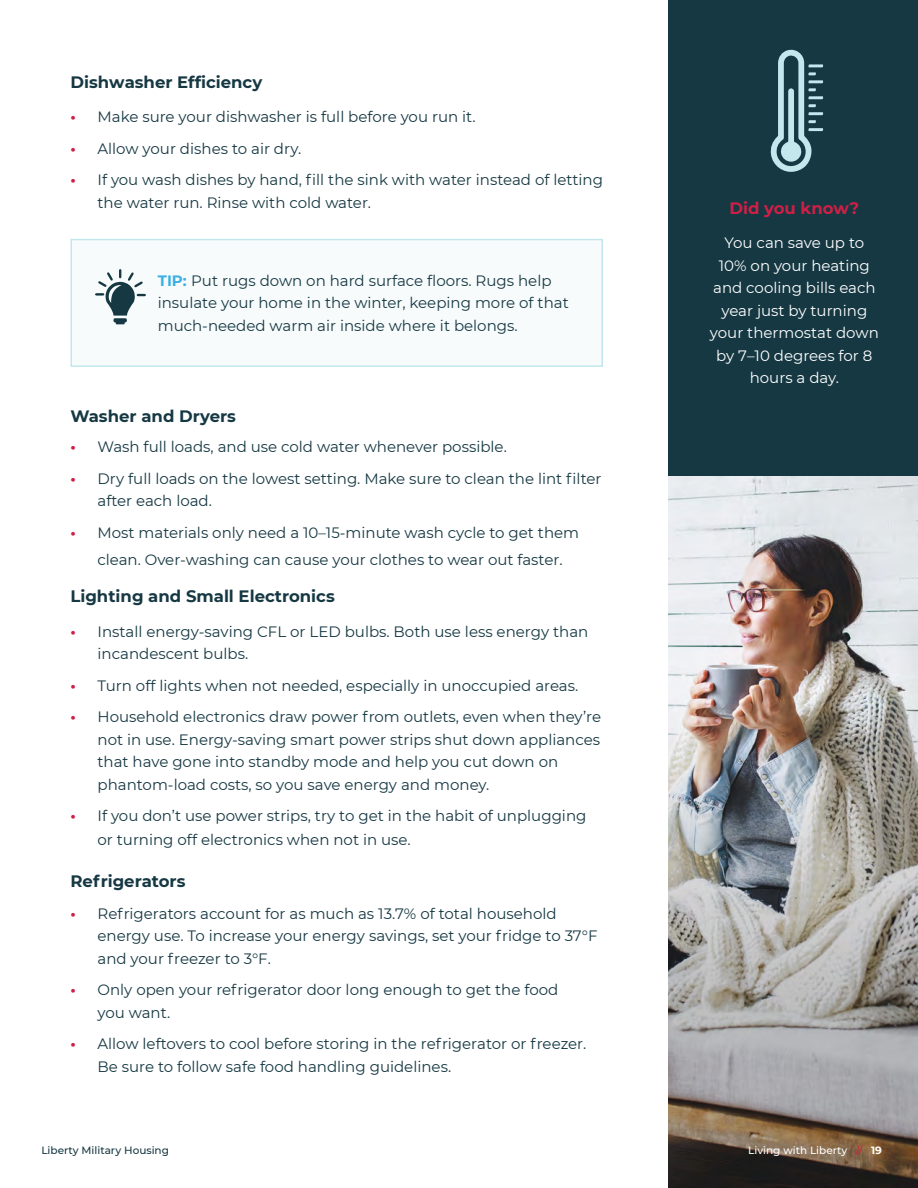
<style>
.page{position:relative;width:918px;height:1188px;background:#fff}
.page>*{position:absolute;margin:0;border:0;box-sizing:border-box;transform-origin:0 0}
.t1{font:700 16.5px "Montserrat";color:#163843}
.t2{font:700 16.5px "Montserrat";color:#cf1f46}
.t3{font:15px/22.5px "Montserrat";color:#163843}
.t4{font:15px/22.5px "Montserrat";color:#fff;text-align:center}
.t5{font:500 10.5px "Montserrat";color:#163843}
.t6{font:500 10.5px "Montserrat";color:#fff}
.s1{font-weight:700;color:#cf1f46}
.s2{font-weight:700;color:#3cafe4}
.s3{color:#cf1f46}
.s4{font-weight:700}
</style>
<div class="page">
<img style="left:668px;top:475px;width:250px;height:177px">
<img style="left:668px;top:652px;width:250px;height:536px">
<div style="left:668px;top:0;width:250px;height:475px;background:#163843"></div>
<svg style="left:770px;top:49px;width:53px;height:123px"></svg>
<div style="left:70px;top:239px;width:533px;height:128px;background:#f7fbfc;border:2px solid #c3e7ed"></div>
<svg style="left:95px;top:269px;width:51px;height:55px"></svg>
<p class="t1" style="left:70px;top:70px;width:193px">Dishwasher Efficiency</p>
<p class="t3" style="left:70px;top:105px;width:407px"><span class="s1">•</span> Make sure your dishwasher is full before you run it.</p>
<p class="t3" style="left:70px;top:137px;width:232px"><span class="s1">•</span> Allow your dishes to air dry.</p>
<p class="t3" style="left:98px;top:168px;width:507px;text-indent:-27px"><span class="s1">•</span> If you wash dishes by hand, fill the sink with water instead of letting the water run. Rinse with cold water.</p>
<p class="t3" style="left:158px;top:269px;width:412px"><span class="s2">TIP:</span> Put rugs down on hard surface floors. Rugs help insulate your home in the winter, keeping more of that much-needed warm air inside where it belongs.</p>
<p class="t1" style="left:70px;top:405px;width:167px">Washer and Dryers</p>
<p class="t3" style="left:70px;top:435px;width:438px"><span class="s1">•</span> Wash full loads, and use cold water whenever possible.</p>
<p class="t3" style="left:97px;top:467px;width:506px;text-indent:-27px"><span class="s1">•</span> Dry full loads on the lowest setting. Make sure to clean the lint filter after each load.</p>
<p class="t3" style="left:97px;top:519px;width:483px;line-height:27px;text-indent:-27px"><span class="s1">•</span> Most materials only need a 10–15-minute wash cycle to get them clean. Over-washing can cause your clothes to wear out faster.</p>
<p class="t1" style="left:70px;top:585px;width:266px">Lighting and Small Electronics</p>
<p class="t3" style="left:98px;top:620px;width:492px;text-indent:-27px"><span class="s1">•</span> Install energy-saving CFL or LED bulbs. Both use less energy than incandescent bulbs.</p>
<p class="t3" style="left:70px;top:674px;width:509px"><span class="s1">•</span> Turn off lights when not needed, especially in unoccupied areas.</p>
<p class="t3" style="left:97px;top:705px;width:505px;text-indent:-27px"><span class="s1">•</span> Household electronics draw power from outlets, even when they’re not in use. Energy-saving smart power strips shut down appliances that have gone into standby mode and help you cut down on phantom-load costs, so you save energy and money.</p>
<p class="t3" style="left:98px;top:804px;width:490px;line-height:24px;text-indent:-27px"><span class="s1">•</span> If you don’t use power strips, try to get in the habit of unplugging or turning off electronics when not in use.</p>
<p class="t1" style="left:70px;top:870px;width:116px">Refrigerators</p>
<p class="t3" style="left:98px;top:902px;width:502px;text-indent:-27px"><span class="s1">•</span> Refrigerators account for as much as 13.7% of total household energy use. To increase your energy savings, set your fridge to 37°F and your freezer to 3°F.</p>
<p class="t3" style="left:97px;top:978px;width:462px;text-indent:-27px"><span class="s1">•</span> Only open your refrigerator door long enough to get the food you want.</p>
<p class="t3" style="left:97px;top:1032px;width:490px;text-indent:-27px"><span class="s1">•</span> Allow leftovers to cool before storing in the refrigerator or freezer.<br>Be sure to follow safe food handling guidelines.</p>
<p class="t5" style="left:41px;top:1143px;width:129px">Liberty Military Housing</p>
<p class="t2" style="left:730px;top:196px;width:131px">Did you know?</p>
<p class="t4" style="left:710px;top:231px;width:170px">You can save up to<br>10% on your heating and cooling bills each year just by turning your thermostat down by 7–10 degrees for 8 hours a day.</p>
<p class="t6" style="left:748px;top:1143px;width:135px">Living with Liberty <span class="s3">//</span> <span class="s4">19</span></p>
</div>
